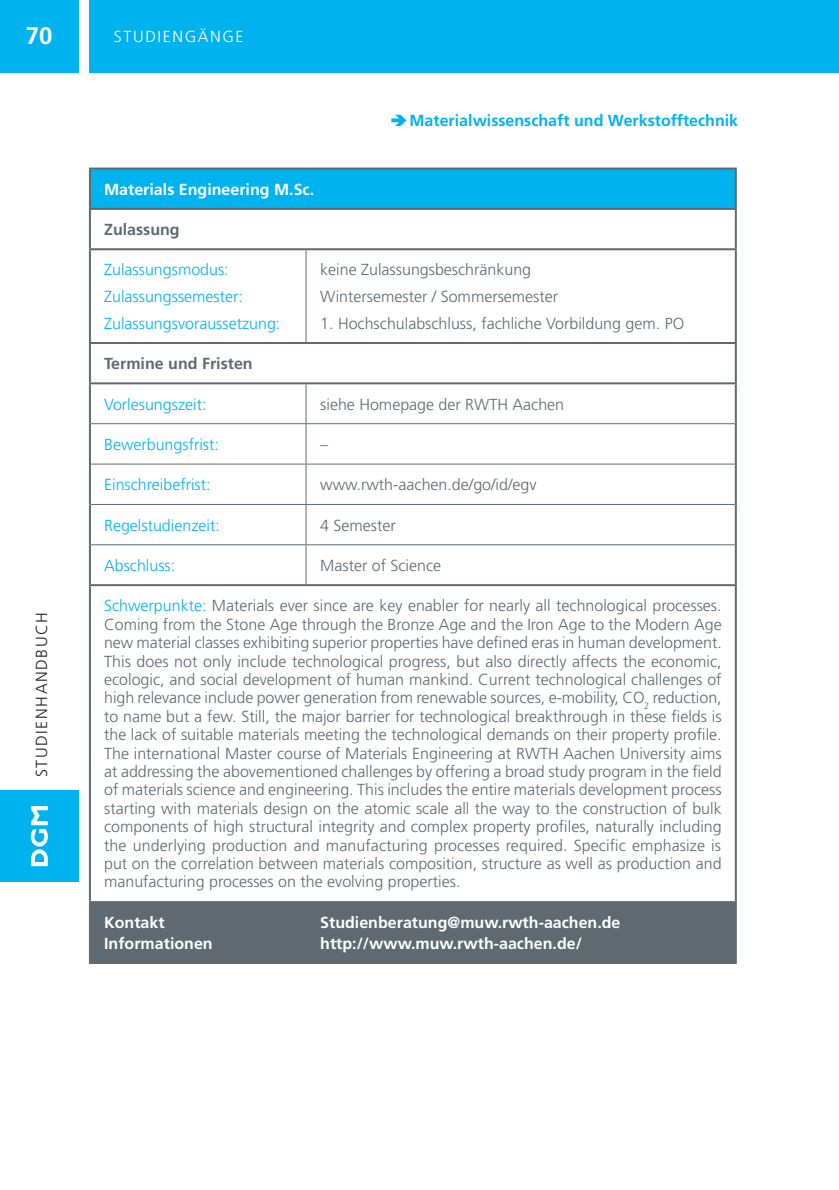
<style>
.page{position:relative;width:839px;height:1190px;background:#fff}
.page>*{position:absolute;margin:0;border:0;box-sizing:border-box;transform-origin:0 0}
.t1{font:700 24px "Frutiger LT Std";color:#fff}
.t2{font:300 16px/18.4px "Frutiger LT Std";color:#5f696f}
.t3{font:300 16px/26.6px "Frutiger LT Std";color:#00b3ef}
.t4{font:700 16px/21px "Frutiger LT Std";color:#fff}
.t5{font:700 16px "Frutiger LT Std";color:#00b3ef}
.t6{font:700 16px "Frutiger LT Std";color:#5f696f}
.t7{font:300 16px "Frutiger LT Std";letter-spacing:.1em;color:#231f20}
.t8{font:300 16px "Frutiger LT Std";letter-spacing:.1em;color:#fff}
.s1{color:#00b3ef}
</style>
<div class="page">
<div style="left:0;top:0;width:79px;height:73px;background:#00b3ef"></div>
<div style="left:89px;top:0;width:749px;height:73px;background:#00b3ef"></div>
<div style="left:0;top:790px;width:79px;height:91px;background:#00b3ef"></div>
<svg style="left:31px;top:806px;width:17px;height:60px"></svg>
<div style="left:90px;top:168px;width:645px;height:41px;background:#00b3ef"></div>
<div style="left:91px;top:902px;width:643px;height:61px;background:#5f696f"></div>
<hr style="left:89px;top:167px;width:217px;height:2px;background:#5f696f">
<hr style="left:89px;top:169px;width:2px;height:39px;background:#5f696f">
<hr style="left:306px;top:167px;width:430px;height:2px;background:#5f696f">
<hr style="left:89px;top:208px;width:217px;height:2px;background:#5f696f">
<hr style="left:89px;top:210px;width:2px;height:38px;background:#5f696f">
<hr style="left:306px;top:208px;width:430px;height:2px;background:#5f696f">
<hr style="left:89px;top:248px;width:217px;height:2px;background:#5f696f">
<hr style="left:89px;top:250px;width:2px;height:92px;background:#5f696f">
<hr style="left:306px;top:248px;width:430px;height:2px;background:#5f696f">
<hr style="left:89px;top:384px;width:2px;height:40px;background:#5f696f">
<hr style="left:89px;top:424px;width:2px;height:40px;background:#5f696f">
<hr style="left:89px;top:464px;width:2px;height:40px;background:#5f696f">
<hr style="left:89px;top:504px;width:2px;height:41px;background:#5f696f">
<hr style="left:89px;top:545px;width:2px;height:39px;background:#5f696f">
<hr style="left:89px;top:586px;width:2px;height:315px;background:#5f696f">
<hr style="left:89px;top:901px;width:2px;height:62px;background:#5f696f">
<hr style="left:305px;top:250px;width:1px;height:92px;background:#5f696f">
<hr style="left:305px;top:384px;width:1px;height:39px;background:#5f696f">
<hr style="left:91px;top:423px;width:215px;height:1px;background:#5f696f">
<hr style="left:306px;top:423px;width:428px;height:1px;background:#5f696f">
<hr style="left:305px;top:424px;width:1px;height:39px;background:#5f696f">
<hr style="left:91px;top:463px;width:215px;height:1px;background:#5f696f">
<hr style="left:306px;top:463px;width:428px;height:1px;background:#5f696f">
<hr style="left:305px;top:464px;width:1px;height:40px;background:#5f696f">
<hr style="left:91px;top:504px;width:215px;height:1px;background:#5f696f">
<hr style="left:306px;top:504px;width:428px;height:1px;background:#5f696f">
<hr style="left:305px;top:505px;width:1px;height:39px;background:#5f696f">
<hr style="left:91px;top:544px;width:215px;height:1px;background:#5f696f">
<hr style="left:306px;top:544px;width:428px;height:1px;background:#5f696f">
<hr style="left:305px;top:545px;width:1px;height:39px;background:#5f696f">
<hr style="left:91px;top:901px;width:215px;height:1px;background:#5f696f">
<hr style="left:306px;top:901px;width:428px;height:1px;background:#5f696f">
<hr style="left:305px;top:902px;width:1px;height:61px;background:#5f696f">
<hr style="left:89px;top:963px;width:217px;height:1px;background:#5f696f">
<hr style="left:306px;top:963px;width:430px;height:1px;background:#5f696f">
<hr style="left:734px;top:169px;width:2px;height:39px;background:#5f696f">
<hr style="left:734px;top:210px;width:2px;height:38px;background:#5f696f">
<hr style="left:734px;top:250px;width:2px;height:92px;background:#5f696f">
<hr style="left:734px;top:384px;width:2px;height:40px;background:#5f696f">
<hr style="left:734px;top:424px;width:2px;height:40px;background:#5f696f">
<hr style="left:734px;top:464px;width:2px;height:40px;background:#5f696f">
<hr style="left:734px;top:504px;width:2px;height:41px;background:#5f696f">
<hr style="left:734px;top:545px;width:2px;height:39px;background:#5f696f">
<hr style="left:734px;top:586px;width:2px;height:315px;background:#5f696f">
<hr style="left:734px;top:901px;width:2px;height:62px;background:#5f696f">
<hr style="left:89px;top:342px;width:217px;height:2px;background:#5f696f">
<hr style="left:89px;top:344px;width:2px;height:38px;background:#5f696f">
<hr style="left:306px;top:342px;width:430px;height:2px;background:#5f696f">
<hr style="left:734px;top:344px;width:2px;height:38px;background:#5f696f">
<hr style="left:89px;top:382px;width:217px;height:2px;background:#5f696f">
<hr style="left:306px;top:382px;width:430px;height:2px;background:#5f696f">
<hr style="left:89px;top:584px;width:217px;height:2px;background:#5f696f">
<hr style="left:306px;top:584px;width:430px;height:2px;background:#5f696f">
<h1 class="t1" style="left:26px;top:21px;width:28px">70</h1>
<p class="t7" style="left:33px;top:777px;width:167px;rotate:-90deg">STUDIENHANDBUCH</p>
<p class="t8" style="left:114px;top:27px;width:131px">STUDIENGÄNGE</p>
<p class="t5" style="left:409px;top:111px;width:330px">Materialwissenschaft und Werkstofftechnik</p>
<p class="t4" style="left:104px;top:179px;width:211px">Materials Engineering M.Sc.</p>
<p class="t6" style="left:104px;top:220px;width:77px">Zulassung</p>
<p class="t3" style="left:104px;top:257px;width:178px">Zulassungs modus:<br>Zulassungs semester:<br>Zulassungsvoraussetzung:</p>
<p class="t2" style="left:320px;top:257px;width:239px;line-height:26.6px">keine Zulassungsbeschränkung<br>Wintersemester / Sommersemester</p>
<p class="t2" style="left:320px;top:314px;width:365px">1. Hochschulabschluss, fachliche Vorbildung gem. PO</p>
<p class="t6" style="left:104px;top:354px;width:150px">Termine und Fristen</p>
<p class="t3" style="left:104px;top:391px;width:104px">Vorlesungszeit:</p>
<p class="t2" style="left:320px;top:395px;width:245px">siehe Homepage der RWTH Aachen</p>
<p class="t3" style="left:104px;top:431px;width:116px">Bewerbungsfrist:</p>
<p class="t2" style="left:320px;top:435px;width:9px">–</p>
<p class="t3" style="left:104px;top:472px;width:108px">Einschreibefrist:</p>
<p class="t2" style="left:320px;top:476px;width:218px">www.rwth-aachen.de/go/id/egv</p>
<p class="t3" style="left:104px;top:512px;width:117px">Regelstudienzeit:</p>
<p class="t2" style="left:320px;top:516px;width:77px">4 Semester</p>
<p class="t3" style="left:104px;top:552px;width:73px">Abschluss:</p>
<p class="t2" style="left:320px;top:556px;width:122px">Master of Science</p>
<p class="t2" style="left:104px;top:597px;width:618px;text-align:justify"><span class="s1">Schwerpunkte:</span> Materials ever since are key enabler for nearly all technological processes.<br>Coming from the Stone Age through the Bronze Age and the Iron Age to the Modern Age new material classes exhibiting superior properties have defined eras in human development.<br>This does not only include technological progress, but also directly affects the economic, ecologic, and social development of human mankind. Current technological challenges of high relevance include power generation from renewable sources, e-mobility, CO<sub>2</sub> reduction, to name but a few. Still, the major barrier for technological breakthrough in these fields is the lack of suitable materials meeting the technological demands on their property profile.<br>The international Master course of Materials Engineering at RWTH Aachen University aims at addressing the abovementioned challenges by offering a broad study program in the field of materials science and engineering. This includes the entire materials development process starting with materials design on the atomic scale all the way to the construction of bulk components of high structural integrity and complex property profiles, naturally including the underlying production and manufacturing processes required. Specific emphasize is put on the correlation between materials composition, structure as well as production and manufacturing processes on the evolving properties.</p>
<p class="t4" style="left:104px;top:911px;width:110px">Kontakt<br>Informationen</p>
<p class="t4" style="left:320px;top:911px;width:301px">Studienberatung@muw.rwth-aachen.de http://www.muw.rwth-aachen.de/</p>
</div>
